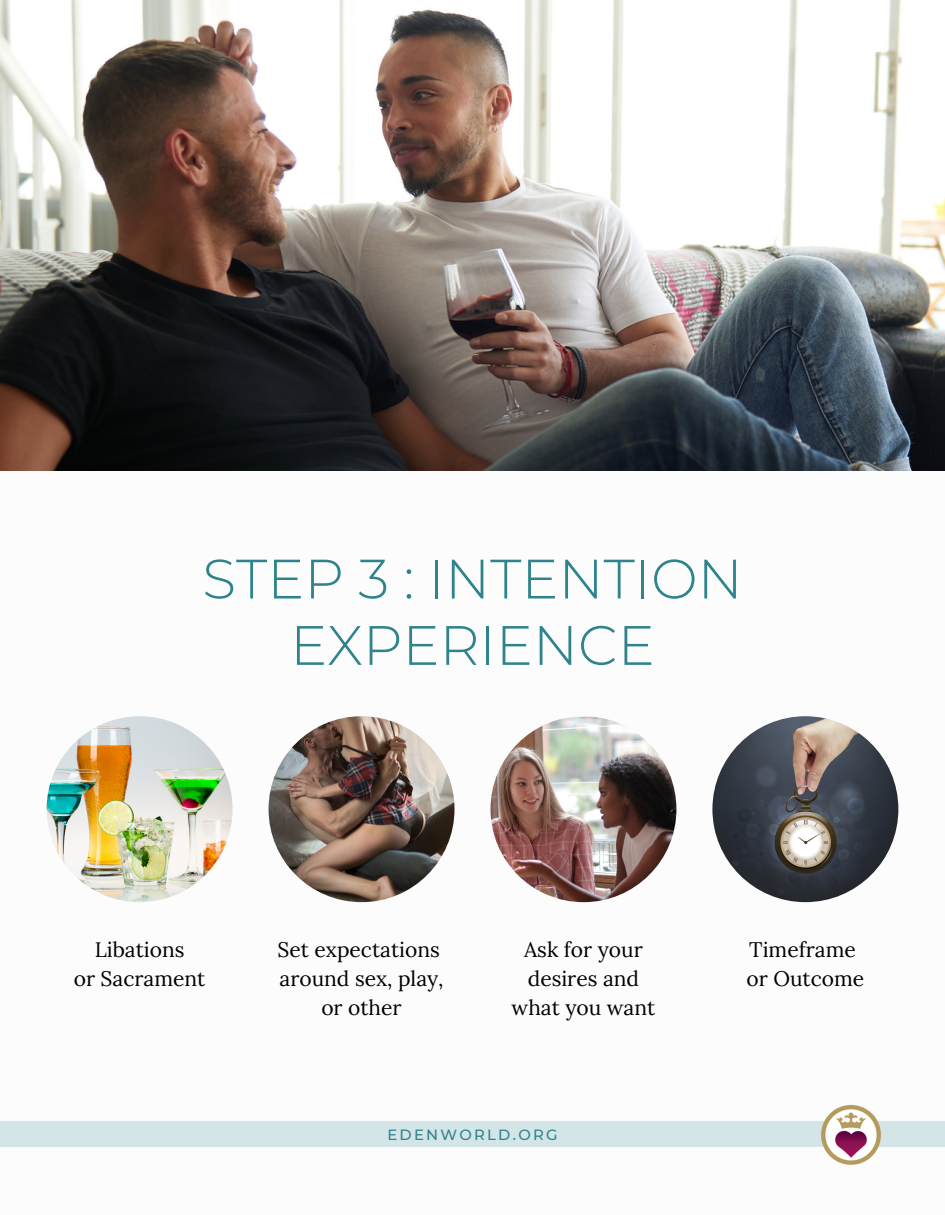
<style>
.page{position:relative;width:945px;height:1215px;background:#fff}
.page>*{position:absolute;margin:0;border:0;box-sizing:border-box;transform-origin:0 0}
.t1{font:300 55.5px/66.3px "Montserrat";color:#2f838c;text-align:center}
.t2{font:21px/29.2px "Lora";color:#000;text-align:center}
.t3{font:500 14.85px "Montserrat";letter-spacing:.155em;color:#2f838c}
</style>
<div class="page">
<img style="left:0;top:0;width:945px;height:470px">
<div style="left:0;top:1122px;width:945px;height:25px;background:#d4e5e7"></div>
<img style="left:819px;top:1104px;width:63px;height:61px">
<img style="left:47px;top:716px;width:186px;height:186px;border-radius:50%">
<img style="left:712px;top:716px;width:186px;height:186px;border-radius:50%">
<img style="left:490px;top:716px;width:186px;height:186px;border-radius:50%">
<img style="left:269px;top:716px;width:186px;height:186px;border-radius:50%">
<p class="t1" style="left:202px;top:545px;width:542px">STEP 3 : INTENTION<br>EXPERIENCE</p>
<p class="t2" style="left:95px;top:934px;width:91px">Libations</p>
<p class="t2" style="left:74px;top:964px;width:133px">or Sacrament</p>
<p class="t2" style="left:278px;top:934px;width:164px">Set expectations</p>
<p class="t2" style="left:280px;top:964px;width:166px">around sex, play, or other</p>
<p class="t2" style="left:512px;top:934px;width:145px">Ask for your desires and what you want</p>
<p class="t3" style="left:387px;top:1126px;width:172px">EDENWORLD.ORG</p>
<p class="t2" style="left:749px;top:934px;width:108px">Timeframe</p>
<p class="t2" style="left:747px;top:964px;width:119px">or Outcome</p>
</div>
